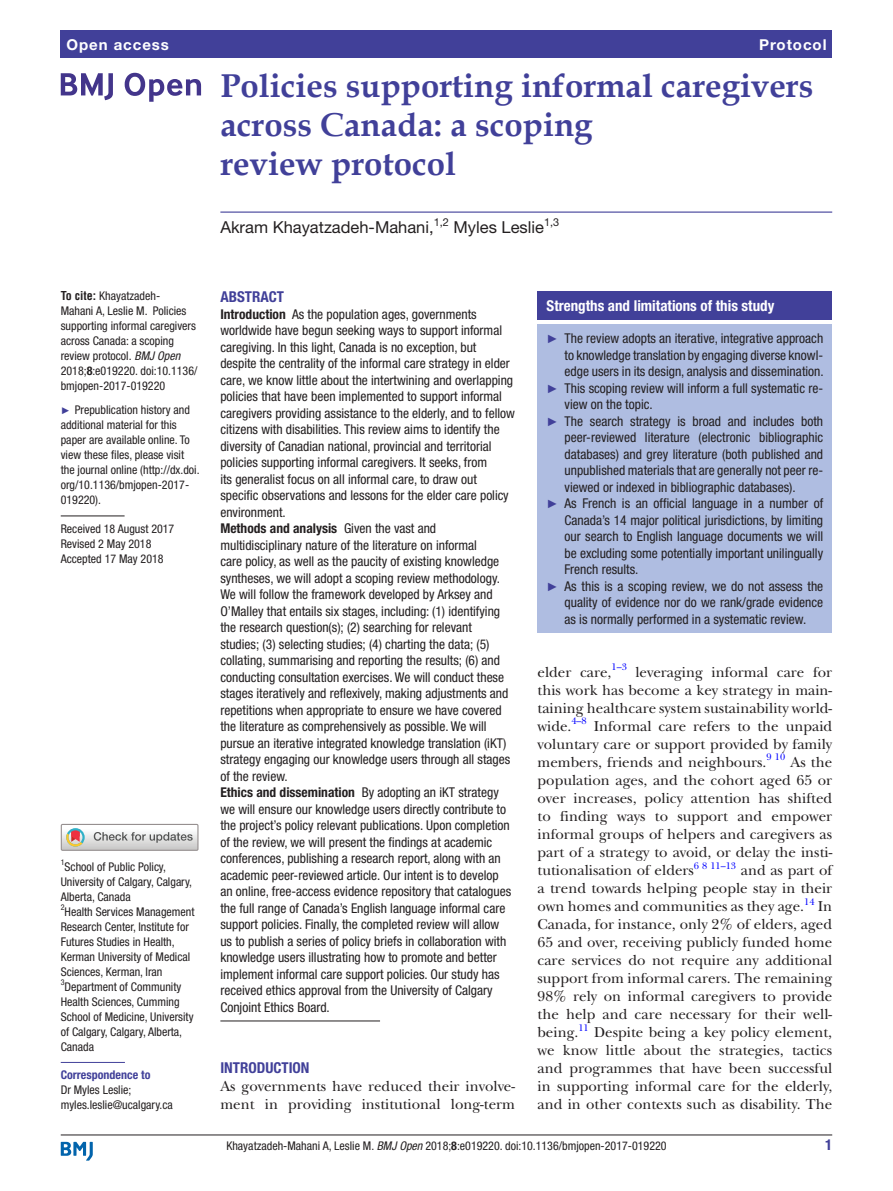
<style>
.page{position:relative;width:893px;height:1191px;background:#fff}
.page>*{position:absolute;margin:0;border:0;box-sizing:border-box;transform-origin:0 0}
.t1{font:700 33px/39px "Book Antiqua";color:#414099}
.t2{font:16.5px "Helvetica Neue LT Std";color:#231f20}
.t3{font:15px/18px "New Baskerville";color:#231f20;text-align:justify}
.t4{font:700 condensed 15px "Helvetica Neue LT Std";color:#fff}
.t5{font:700 condensed 15px "Helvetica Neue LT Std";color:#414099}
.t6{font:700 15px "Helvetica Neue LT Std";letter-spacing:.065em;color:#fff}
.t7{font:condensed 13.5px/16.5px "Helvetica Neue LT Std";color:#231f20}
.t8{font:condensed 12px/15px "Helvetica Neue LT Std";color:#231f20}
.t9{font:700 condensed 12px "Helvetica Neue LT Std";color:#414099}
.t10{font:10.95px "Helvetica Neue LT Std";color:#231f20}
.t11{font:9.9px "New Baskerville";color:#00f}
.t12{font:condensed 7.95px "Helvetica Neue LT Std";color:#231f20}
.s1{font-family:"Helvetica LT Std";font-weight:700}
.s2{font-style:italic}
.s3{font-weight:700}
.s4{font-family:"Arial";font-stretch:normal;font-size:9.75px;color:#414099}
.s5{font-family:"Arial";font-stretch:normal;font-size:12px;color:#414099}
</style>
<div class="page">
<hr style="left:61px;top:1134px;width:771px;height:1px;background:#231f20">
<svg style="left:61px;top:1141px;width:32px;height:19px"></svg>
<div style="left:61px;top:31px;width:771px;height:27px;background:#414099"></div>
<hr style="left:220px;top:211px;width:612px;height:2px;background:#414099">
<hr style="left:61px;top:515px;width:64px;height:1px;background:#231f20">
<hr style="left:61px;top:1062px;width:64px;height:1px;background:#414099">
<svg style="left:61px;top:73px;width:52px;height:27px"></svg>
<svg style="left:125px;top:73px;width:76px;height:29px"></svg>
<div style="left:61px;top:824px;width:138px;height:27px;border:1px solid #969090"></div>
<svg style="left:61px;top:824px;width:137px;height:26px"></svg>
<hr style="left:220px;top:1020px;width:160px;height:1px;background:#231f20">
<div style="left:538px;top:292px;width:294px;height:28px;background:#414099"></div>
<div style="left:538px;top:324px;width:294px;height:308px;background:#afbde1"></div>
<p class="t6" style="left:66px;top:35px;width:104px">Open access</p>
<p class="t6" style="left:759px;top:35px;width:69px">Protocol</p>
<h1 class="t1" style="left:220px;top:66px;width:595px">Policies supporting informal caregivers across Canada: a scoping<br>review protocol</h1>
<p class="t2" style="left:220px;top:218px;width:215px">Akram Khayatzadeh-Mahani,</p>
<p class="t10" style="left:434px;top:215px;width:17px">1,2</p>
<p class="t2" style="left:453px;top:218px;width:92px">Myles Leslie</p>
<p class="t10" style="left:544px;top:215px;width:17px">1,3</p>
<p class="t8" style="left:61px;top:288px;width:138px"><span class="s1">To cite:</span> Khayatzadeh-<br>Mahani A, Leslie M. Policies supporting informal caregivers across Canada: a scoping review protocol. <span class="s2">BMJ Open<br></span>2018;<span class="s3">8</span>:e019220. doi:10.1136/ bmjopen-2017-019220</p>
<p class="t8" style="left:61px;top:402px;width:140px"><span class="s4">►</span> Prepublication history and additional material for this paper are available online. To view these files, please visit the journal online (http://dx.doi. org/10.1136/bmjopen-2017-<br>019220).</p>
<p class="t8" style="left:61px;top:521px;width:115px">Received 18 August 2017<br>Revised 2 May 2018<br>Accepted 17 May 2018</p>
<p class="t12" style="left:61px;top:858px;width:5px">1</p>
<p class="t8" style="left:61px;top:859px;width:133px;text-indent:4px">School of Public Policy,<br>University of Calgary, Calgary,<br>Alberta, Canada</p>
<p class="t12" style="left:61px;top:903px;width:5px">2</p>
<p class="t8" style="left:61px;top:904px;width:135px;text-indent:4px">Health Services Management<br>Research Center, Institute for<br>Futures Studies in Health,<br>Kerman University of Medical<br>Sciences, Kerman, Iran</p>
<p class="t12" style="left:61px;top:978px;width:5px">3</p>
<p class="t8" style="left:61px;top:979px;width:134px;text-indent:4px">Department of Community<br>Health Sciences, Cumming<br>School of Medicine, University of Calgary, Calgary, Alberta,<br>Canada</p>
<p class="t9" style="left:61px;top:1067px;width:91px">Correspondence to</p>
<p class="t8" style="left:61px;top:1082px;width:114px">Dr Myles Leslie; myles.leslie@ucalgary.ca</p>
<p class="t5" style="left:220px;top:288px;width:65px">Abstract</p>
<p class="t7" style="left:220px;top:306px;width:296px"><span class="s3">Introduction</span> As the population ages, governments worldwide have begun seeking ways to support informal caregiving. In this light, Canada is no exception, but despite the centrality of the informal care strategy in elder care, we know little about the intertwining and overlapping policies that have been implemented to support informal caregivers providing assistance to the elderly, and to fellow citizens with disabilities. This review aims to identify the diversity of Canadian national, provincial and territorial policies supporting informal caregivers. It seeks, from<br>its generalist focus on all informal care, to draw out specific observations and lessons for the elder care policy environment.<br><span class="s3">Methods and analysis</span> Given the vast and multidisciplinary nature of the literature on informal<br>care policy, as well as the paucity of existing knowledge syntheses, we will adopt a scoping review methodology.<br>We will follow the framework developed by Arksey and O’Malley that entails six stages, including: (1) identifying the research question(s); (2) searching for relevant<br>studies; (3) selecting studies; (4) charting the data; (5) collating, summarising and reporting the results; (6) and conducting consultation exercises. We will conduct these stages iteratively and reflexively, making adjustments and repetitions when appropriate to ensure we have covered the literature as comprehensively as possible. We will pursue an iterative integrated knowledge translation (iKT) strategy engaging our knowledge users through all stages of the review.<br><span class="s3">Ethics and dissemination</span> By adopting an iKT strategy we will ensure our knowledge users directly contribute to the project’s policy relevant publications. Upon completion of the review, we will present the findings at academic conferences, publishing a research report, along with an academic peer-reviewed article. Our intent is to develop<br>an online, free-access evidence repository that catalogues the full range of Canada’s English language informal care support policies. Finally, the completed review will allow<br>us to publish a series of policy briefs in collaboration with knowledge users illustrating how to promote and better implement informal care support policies. Our study has received ethics approval from the University of Calgary Conjoint Ethics Board.</p>
<p class="t5" style="left:220px;top:1059px;width:91px">Introduction</p>
<p class="t3" style="left:220px;top:1077px;width:296px">As governments have reduced their involve&shy;ment in providing institutional long-term</p>
<p class="t4" style="left:547px;top:297px;width:229px">Strengths and limitations of this study</p>
<p class="t7" style="left:547px;top:330px;width:278px"><span class="s5">►</span> The review adopts an iterative, integrative approach</p>
<p class="t7" style="left:565px;top:346px;width:260px">to knowledge translation by engaging diverse knowl-</p>
<p class="t7" style="left:565px;top:363px;width:261px">edge users in its design, analysis and dissemination.</p>
<p class="t7" style="left:547px;top:379px;width:278px"><span class="s5">►</span> This scoping review will inform a full systematic re-</p>
<p class="t7" style="left:565px;top:396px;width:90px">view on the topic.</p>
<p class="t7" style="left:547px;top:412px;width:278px"><span class="s5">►</span> The search strategy is broad and includes both</p>
<p class="t7" style="left:565px;top:429px;width:260px">peer-reviewed literature (electronic bibliographic</p>
<p class="t7" style="left:565px;top:445px;width:260px">databases) and grey literature (both published and</p>
<p class="t7" style="left:565px;top:462px;width:260px">unpublished materials that are generally not peer re-</p>
<p class="t7" style="left:565px;top:478px;width:233px">viewed or indexed in bibliographic databases).</p>
<p class="t7" style="left:547px;top:495px;width:278px"><span class="s5">►</span> As French is an official language in a number of</p>
<p class="t7" style="left:565px;top:511px;width:260px">Canada’s 14 major political jurisdictions, by limiting</p>
<p class="t7" style="left:565px;top:528px;width:260px">our search to English language documents we will</p>
<p class="t7" style="left:565px;top:544px;width:260px">be excluding some potentially important unilingually</p>
<p class="t7" style="left:565px;top:561px;width:75px">French results.</p>
<p class="t7" style="left:547px;top:577px;width:278px"><span class="s5">►</span> As this is a scoping review, we do not assess the</p>
<p class="t7" style="left:565px;top:594px;width:260px">quality of evidence nor do we rank/grade evidence</p>
<p class="t7" style="left:565px;top:610px;width:243px">as is normally performed in a systematic review.</p>
<p class="t3" style="left:538px;top:663px;width:91px">elder care,<sup>1–3</sup></p>
<p class="t3" style="left:538px;top:663px;width:296px;text-indent:98px">leveraging informal care for this work has become a key strategy in main&shy;taining healthcare system sustainability world&shy;wide.</p>
<p class="t11" style="left:571px;top:715px;width:17px">4–8</p>
<p class="t3" style="left:538px;top:717px;width:296px;text-indent:56px">Informal care refers to the unpaid voluntary care or support provided by family members, friends and neighbours.</p>
<p class="t11" style="left:766px;top:751px;width:20px">9 10</p>
<p class="t3" style="left:538px;top:753px;width:296px;text-indent:253px">As the population ages, and the cohort aged 65 or over increases, policy attention has shifted to finding ways to support and empower informal groups of helpers and caregivers as part of a strategy to avoid, or delay the insti&shy;tutionalisation of elders</p>
<p class="t11" style="left:694px;top:859px;width:44px">6 8 11–13</p>
<p class="t3" style="left:538px;top:861px;width:296px;text-indent:203px">and as part of a trend towards helping people stay in their own homes and communities as they age.</p>
<p class="t11" style="left:804px;top:895px;width:12px">14</p>
<p class="t3" style="left:538px;top:897px;width:296px;text-indent:280px">In Canada, for instance, only 2% of elders, aged 65 and over, receiving publicly funded home care services do not require any additional support from informal carers. The remaining 98% rely on informal caregivers to provide the help and care necessary for their well&shy;being.<sup>11</sup> Despite being a key policy element, we know little about the strategies, tactics and programmes that have been successful in supporting informal care for the elderly, and in other contexts such as disability. The</p>
<p class="t8" style="left:226px;top:1137px;width:442px">Khayatzadeh-Mahani A, Leslie M. <span class="s2">BMJ Open</span> 2018;<span class="s3">8</span>:e019220. doi:10.1136/bmjopen-2017-019220</p>
<p class="t5" style="left:825px;top:1135px;width:9px">1</p>
</div>
